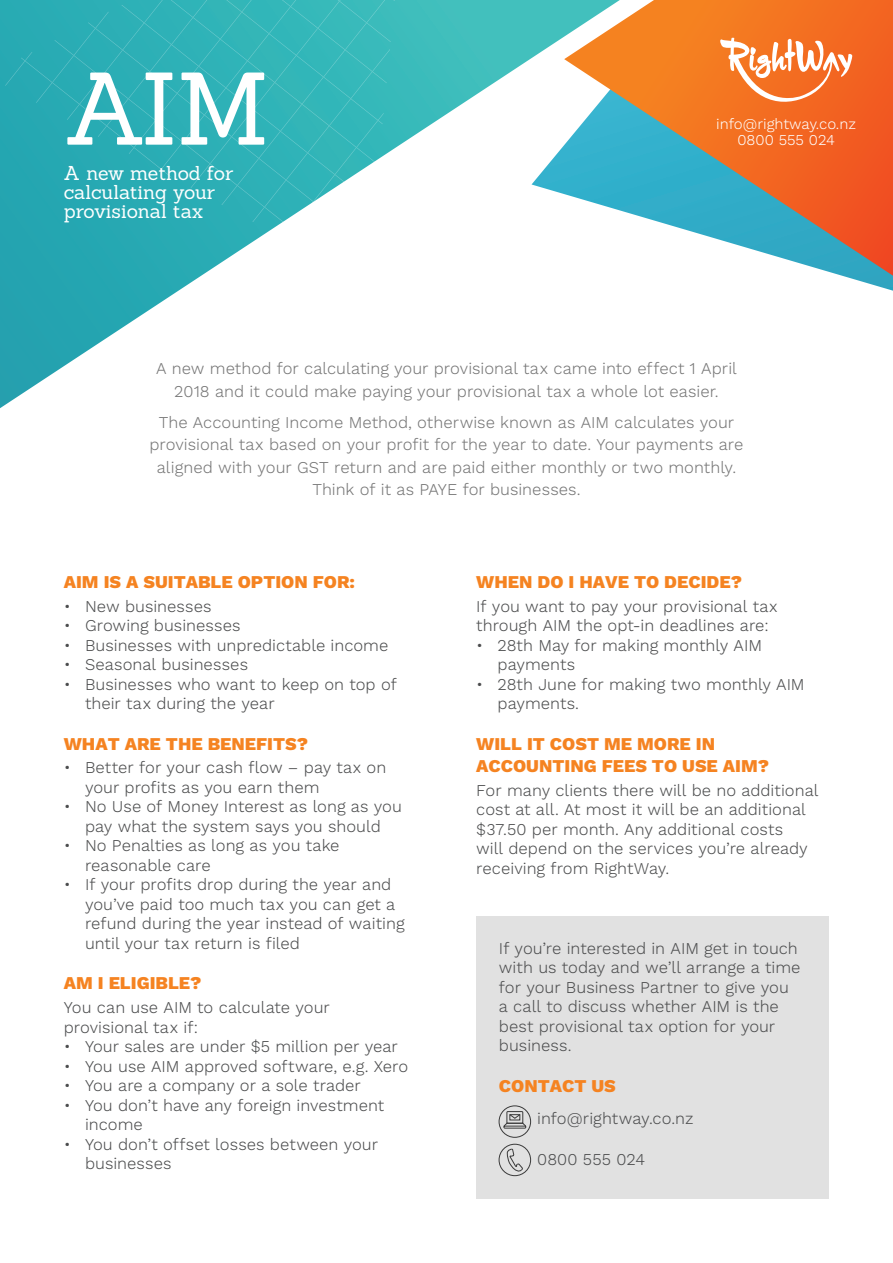
<style>
.page{position:relative;width:893px;height:1263px;background:#fff}
.page>*{position:absolute;margin:0;border:0;box-sizing:border-box;transform-origin:0 0}
.t1{font:100.5px "Sanchez";color:#fff}
.t2{font:19.5px/18.8px "Sanchez";letter-spacing:-.005em;color:#fff}
.body_heading{font:800 18px/22.5px "Work Sans";color:#f58321}
.Body{font:300 16.5px/19.5px "Work Sans";color:#4b4c4d}
.Body-2{font:300 16.5px/22.5px "Work Sans";color:#757575;text-align:center}
.t3{font:300 15px "Work Sans";color:#fff}
</style>
<div class="page">
<div style="left:476px;top:916px;width:353px;height:283px;background:#e1e1e1"></div>
<svg style="left:620px;top:0;width:273px;height:276px;background:#c18c66"></svg>
<svg style="left:0;top:0;width:620px;height:408px"></svg>
<svg style="left:720px;top:38px;width:132px;height:71px"></svg>
<svg style="left:5px;top:0;width:404px;height:285px;background:#4abac0"></svg>
<div style="left:499px;top:1144px;width:32px;height:32px;border:1px solid #3a3a3a;border-radius:50%"></div>
<svg style="left:507px;top:1149px;width:16px;height:23px"></svg>
<div style="left:499px;top:1106px;width:32px;height:31px;border:1px solid #3a3a3a;border-radius:50%"></div>
<svg style="left:503px;top:1111px;width:23px;height:17px"></svg>
<p class="t1" style="left:64px;top:44px;width:207px">AIM</p>
<p class="t2" style="left:64px;top:164px;width:171px">A new method for calculating your provisional tax</p>
<p class="t3" style="left:716px;top:115px;width:141px">info@rightway.co.nz</p>
<p class="t3" style="left:737px;top:131px;width:99px">0800 555 024</p>
<p class="Body-2" style="left:156px;top:358px;width:582px">A new method for calculating your provisional tax came into effect 1 April<br>2018 and it could make paying your provisional tax a whole lot easier.</p>
<p class="Body-2" style="left:149px;top:412px;width:596px">The Accounting Income Method, otherwise known as AIM calculates your provisional tax based on your profit for the year to date. Your payments are aligned with your GST return and are paid either monthly or two monthly.<br>Think of it as PAYE for businesses.</p>
<p class="body_heading" style="left:64px;top:571px;width:293px">AIM IS A SUITABLE OPTION FOR:</p>
<p class="Body" style="left:64px;top:597px;width:149px">• New businesses</p>
<p class="Body" style="left:64px;top:616px;width:178px">• Growing businesses</p>
<p class="Body" style="left:64px;top:636px;width:326px">• Businesses with unpredictable income</p>
<p class="Body" style="left:64px;top:655px;width:186px">• Seasonal businesses</p>
<p class="Body" style="left:85px;top:675px;width:313px;text-indent:-21px">• Businesses who want to keep on top of their tax during the year</p>
<p class="body_heading" style="left:64px;top:733px;width:246px">WHAT ARE THE BENEFITS?</p>
<p class="Body" style="left:85px;top:759px;width:303px;text-indent:-21px">• Better for your cash flow – pay tax on your profits as you earn them</p>
<p class="Body" style="left:64px;top:798px;width:340px;text-align:center">• No Use of Money Interest as long as you pay what the system says you should</p>
<p class="Body" style="left:85px;top:837px;width:256px;text-indent:-21px">• No Penalties as long as you take reasonable care</p>
<p class="Body" style="left:85px;top:876px;width:321px;text-indent:-21px">• If your profits drop during the year and you’ve paid too much tax you can get a refund during the year instead of waiting until your tax return is filed</p>
<p class="body_heading" style="left:64px;top:973px;width:139px">AM I ELIGIBLE?</p>
<p class="Body" style="left:64px;top:998px;width:268px">You can use AIM to calculate your provisional tax if:</p>
<p class="Body" style="left:64px;top:1037px;width:336px">• Your sales are under $5 million per year</p>
<p class="Body" style="left:64px;top:1057px;width:346px">• You use AIM approved software, e.g. Xero</p>
<p class="Body" style="left:64px;top:1076px;width:299px">• You are a company or a sole trader</p>
<p class="Body" style="left:85px;top:1096px;width:301px;text-indent:-21px">• You don’t have any foreign investment income</p>
<p class="Body" style="left:85px;top:1135px;width:295px;text-indent:-21px">• You don’t offset losses between your businesses</p>
<p class="body_heading" style="left:476px;top:571px;width:267px">WHEN DO I HAVE TO DECIDE?</p>
<p class="Body" style="left:476px;top:597px;width:303px">If you want to pay your provisional tax through AIM the opt-in deadlines are:</p>
<p class="Body" style="left:497px;top:636px;width:266px;text-indent:-21px">• 28th May for making monthly AIM payments</p>
<p class="Body" style="left:497px;top:675px;width:309px;text-indent:-21px">• 28th June for making two monthly AIM payments.</p>
<p class="body_heading" style="left:476px;top:733px;width:294px">WILL IT COST ME MORE IN<br>ACCOUNTING FEES TO USE AIM?</p>
<p class="Body" style="left:476px;top:781px;width:344px">For many clients there will be no additional cost at all. At most it will be an additional $37.50 per month. Any additional costs<br>will depend on the services you’re already receiving from RightWay.</p>
<p class="Body" style="left:499px;top:939px;width:303px">If you’re interested in AIM get in touch with us today and we’ll arrange a time for your Business Partner to give you a call to discuss whether AIM is the best provisional tax option for your business.</p>
<p class="body_heading" style="left:499px;top:1075px;width:118px">CONTACT US</p>
<p class="Body" style="left:537px;top:1109px;width:158px">info@rightway.co.nz</p>
<p class="Body" style="left:537px;top:1150px;width:109px">0800 555 024</p>
</div>
